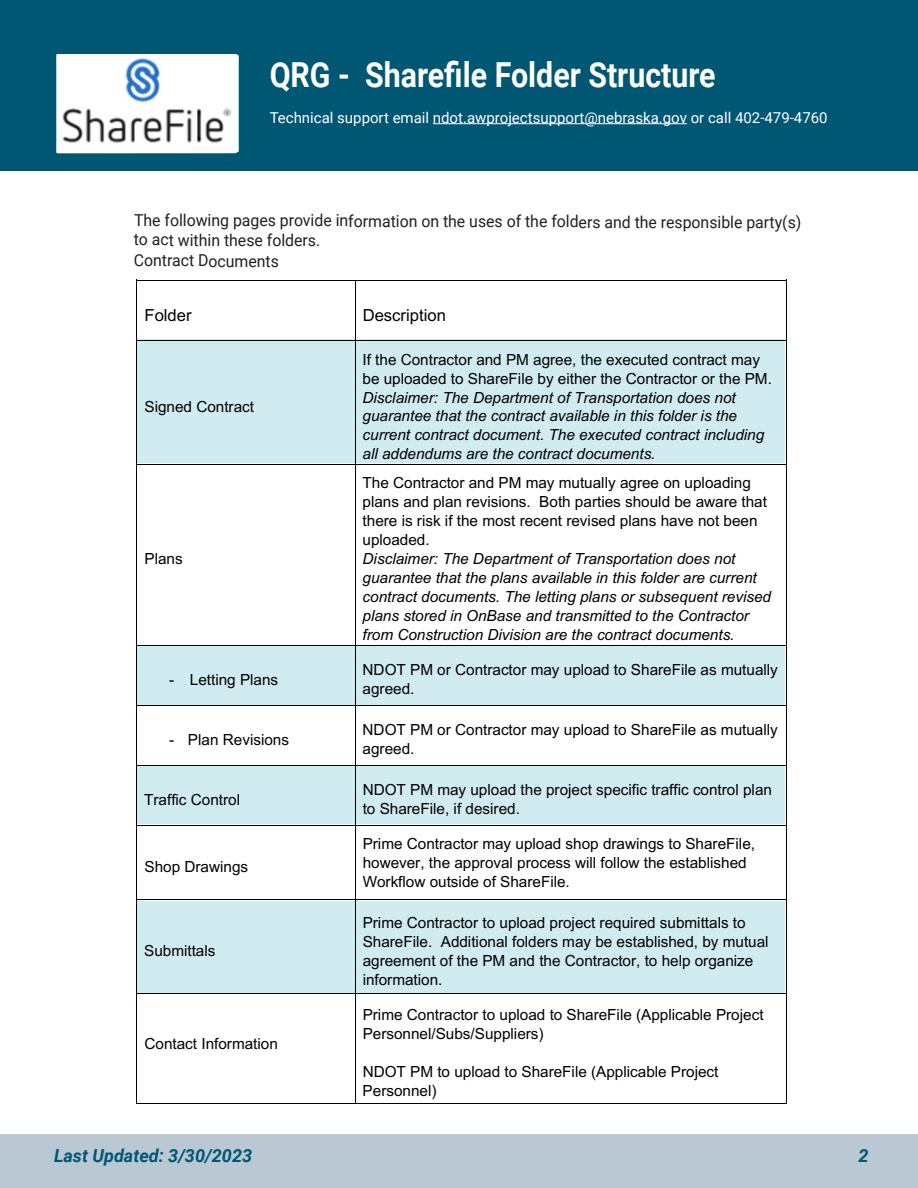
<style>
.page{position:relative;width:918px;height:1188px;background:#fff}
.page>*{position:absolute;margin:0;border:0;box-sizing:border-box;transform-origin:0 0}
.t1{font:700 34.5px "Roboto";color:#fff;scale:.88 1}
.t2{font:italic 700 18px "Roboto";color:#005774}
.t3{font:16.65px "Arial";color:#000}
.t4{font:16.5px/18.8px "Roboto";letter-spacing:-.005em;color:#231f20;scale:.96 1}
.t5{font:15.3px/19px "Arial";color:#000}
.t6{font:italic 15.3px/18.9px "Arial";color:#000}
.t7{font:15px "Roboto";color:#fff}
.s1{font-style:normal}
</style>
<div class="page">
<div style="left:0;top:1135px;width:918px;height:53px;background:#b9c8d3"></div>
<div style="left:0;top:0;width:918px;height:171px;background:#005774"></div>
<hr style="left:433px;top:123px;width:254px;height:1px;background:#fff">
<img style="left:56px;top:54px;width:183px;height:99px">
<div style="left:137px;top:901px;width:648px;height:93px;background:#d0ecf0"></div>
<div style="left:137px;top:766px;width:648px;height:58px;background:#d0ecf0"></div>
<div style="left:137px;top:646px;width:648px;height:58px;background:#d0ecf0"></div>
<div style="left:137px;top:339px;width:648px;height:124px;background:#d0ecf0"></div>
<hr style="left:137px;top:280px;width:218px;height:1px;background:#000">
<hr style="left:356px;top:280px;width:430px;height:1px;background:#000">
<hr style="left:136px;top:290px;width:1px;height:50px;background:#000">
<hr style="left:355px;top:290px;width:1px;height:50px;background:#000">
<hr style="left:786px;top:290px;width:1px;height:50px;background:#000">
<hr style="left:137px;top:340px;width:218px;height:1px;background:#000">
<hr style="left:356px;top:340px;width:430px;height:1px;background:#000">
<hr style="left:136px;top:350px;width:1px;height:114px;background:#000">
<hr style="left:355px;top:350px;width:1px;height:114px;background:#000">
<hr style="left:786px;top:350px;width:1px;height:114px;background:#000">
<hr style="left:137px;top:464px;width:218px;height:1px;background:#000">
<hr style="left:356px;top:464px;width:430px;height:1px;background:#000">
<hr style="left:136px;top:474px;width:1px;height:171px;background:#000">
<hr style="left:355px;top:474px;width:1px;height:171px;background:#000">
<hr style="left:786px;top:474px;width:1px;height:171px;background:#000">
<hr style="left:137px;top:645px;width:218px;height:1px;background:#000">
<hr style="left:356px;top:645px;width:430px;height:1px;background:#000">
<hr style="left:136px;top:655px;width:1px;height:50px;background:#000">
<hr style="left:355px;top:655px;width:1px;height:50px;background:#000">
<hr style="left:786px;top:655px;width:1px;height:50px;background:#000">
<hr style="left:137px;top:705px;width:218px;height:1px;background:#000">
<hr style="left:356px;top:705px;width:430px;height:1px;background:#000">
<hr style="left:136px;top:715px;width:1px;height:50px;background:#000">
<hr style="left:355px;top:715px;width:1px;height:50px;background:#000">
<hr style="left:786px;top:715px;width:1px;height:50px;background:#000">
<hr style="left:137px;top:765px;width:218px;height:1px;background:#000">
<hr style="left:356px;top:765px;width:430px;height:1px;background:#000">
<hr style="left:136px;top:775px;width:1px;height:50px;background:#000">
<hr style="left:355px;top:775px;width:1px;height:50px;background:#000">
<hr style="left:786px;top:775px;width:1px;height:50px;background:#000">
<hr style="left:137px;top:825px;width:218px;height:1px;background:#000">
<hr style="left:356px;top:825px;width:430px;height:1px;background:#000">
<hr style="left:136px;top:835px;width:1px;height:64px;background:#000">
<hr style="left:355px;top:835px;width:1px;height:64px;background:#000">
<hr style="left:786px;top:835px;width:1px;height:64px;background:#000">
<hr style="left:137px;top:899px;width:218px;height:1px;background:#000">
<hr style="left:356px;top:899px;width:430px;height:1px;background:#000">
<hr style="left:136px;top:909px;width:1px;height:84px;background:#000">
<hr style="left:355px;top:909px;width:1px;height:84px;background:#000">
<hr style="left:786px;top:909px;width:1px;height:84px;background:#000">
<hr style="left:137px;top:993px;width:218px;height:1px;background:#000">
<hr style="left:356px;top:993px;width:430px;height:1px;background:#000">
<hr style="left:136px;top:1003px;width:1px;height:100px;background:#000">
<hr style="left:137px;top:1103px;width:218px;height:1px;background:#000">
<hr style="left:355px;top:1003px;width:1px;height:100px;background:#000">
<hr style="left:356px;top:1103px;width:430px;height:1px;background:#000">
<hr style="left:786px;top:1003px;width:1px;height:100px;background:#000">
<p class="t1" style="left:270px;top:50px;width:508px">QRG - Sharefile Folder Structure</p>
<p class="t7" style="left:270px;top:107px;width:560px">Technical support email ndot.awprojectsupport@nebraska.gov or call 402-479-4760</p>
<p class="t4" style="left:134px;top:211px;width:697px">The following pages provide information on the uses of the folders and the responsible party(s) to act within these folders.</p>
<p class="t4" style="left:134px;top:251px;width:153px">Contract Documents</p>
<p class="t5" style="left:136px;top:217px;width:641px;line-height:20px">The following pages provide information on the uses of the folders and the responsible party(s) to act within these folders.</p>
<p class="t3" style="left:135px;top:258px;width:153px">Contract Documents</p>
<p class="t3" style="left:145px;top:303px;width:49px">Folder</p>
<p class="t3" style="left:363px;top:303px;width:85px">Description</p>
<p class="t5" style="left:145px;top:397px;width:111px">Signed Contract</p>
<p class="t5" style="left:145px;top:549px;width:40px">Plans</p>
<p class="t6" style="left:363px;top:350px;width:411px"><span class="s1">If the Contractor and PM agree, the executed contract may be uploaded to ShareFile by either the Contractor or the PM.<br></span>Disclaimer: The Department of Transportation does not guarantee that the contract available in this folder is the current contract document. The executed contract including all addendums are the contract documents.</p>
<p class="t6" style="left:363px;top:474px;width:410px"><span class="s1">The Contractor and PM may mutually agree on uploading plans and plan revisions. Both parties should be aware that there is risk if the most recent revised plans have not been uploaded.<br></span>Disclaimer: The Department of Transportation does not guarantee that the plans available in this folder are current contract documents. The letting plans or subsequent revised plans stored in OnBase and transmitted to the Contractor from Construction Division are the contract documents.</p>
<p class="t5" style="left:169px;top:670px;width:111px">- Letting Plans</p>
<p class="t5" style="left:363px;top:660px;width:417px">NDOT PM or Contractor may upload to ShareFile as mutually agreed.</p>
<p class="t5" style="left:169px;top:730px;width:121px">- Plan Revisions</p>
<p class="t5" style="left:363px;top:720px;width:417px">NDOT PM or Contractor may upload to ShareFile as mutually agreed.</p>
<p class="t5" style="left:144px;top:790px;width:98px">Traffic Control</p>
<p class="t5" style="left:363px;top:780px;width:411px">NDOT PM may upload the project specific traffic control plan to ShareFile, if desired.</p>
<p class="t5" style="left:145px;top:857px;width:105px">Shop Drawings</p>
<p class="t5" style="left:144px;top:941px;width:73px">Submittals</p>
<p class="t5" style="left:145px;top:1034px;width:135px">Contact Information</p>
<p class="t5" style="left:363px;top:834px;width:394px">Prime Contractor may upload shop drawings to ShareFile, however, the approval process will follow the established<br>Workflow outside of ShareFile.</p>
<p class="t5" style="left:363px;top:913px;width:407px">Prime Contractor to upload project required submittals to ShareFile. Additional folders may be established, by mutual agreement of the PM and the Contractor, to help organize information.</p>
<p class="t5" style="left:363px;top:1005px;width:402px">Prime Contractor to upload to ShareFile (Applicable Project<br>Personnel/Subs/Suppliers)</p>
<p class="t5" style="left:363px;top:1062px;width:357px">NDOT PM to upload to ShareFile (Applicable Project<br>Personnel)</p>
<p class="t2" style="left:54px;top:1143px;width:200px">Last Updated: 3/30/2023</p>
<p class="t2" style="left:858px;top:1143px;width:12px">2</p>
</div>
